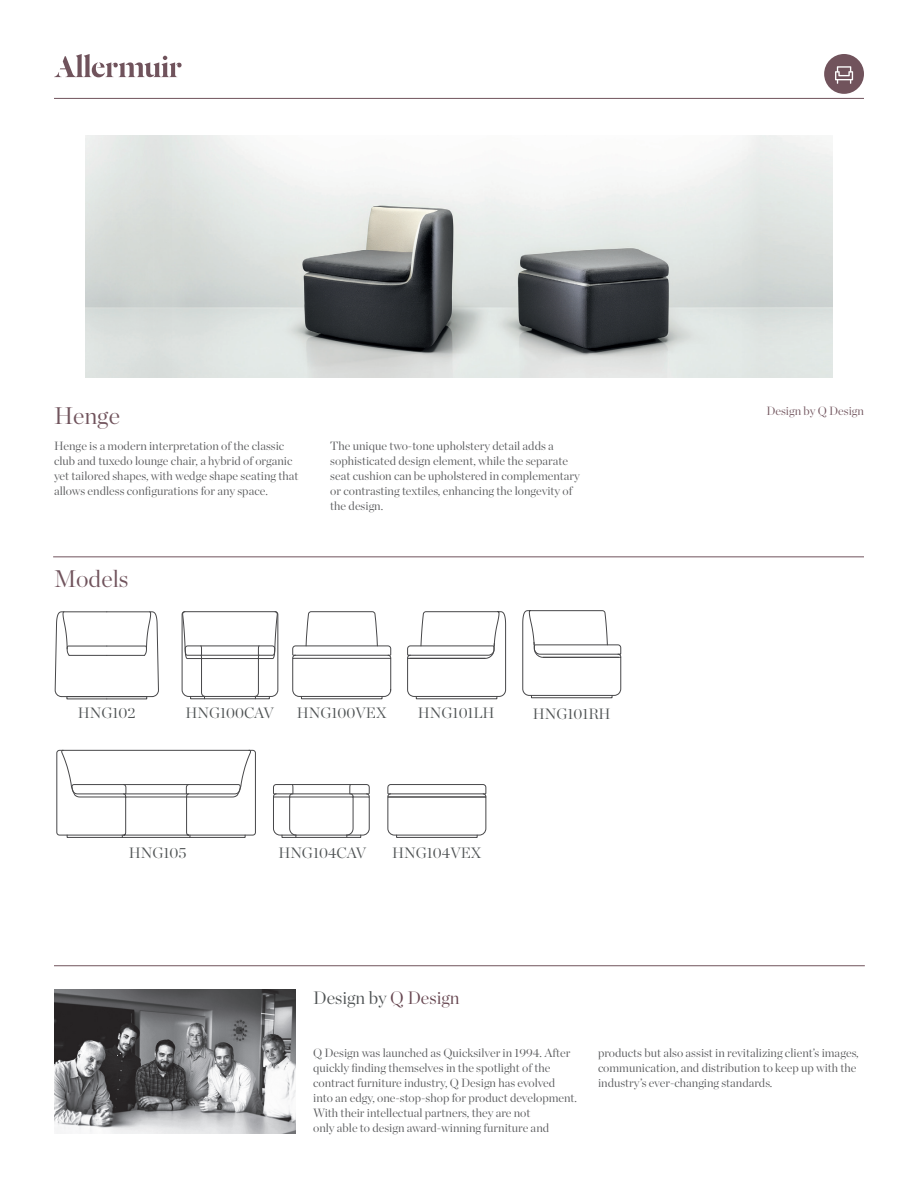
<style>
.page{position:relative;width:918px;height:1188px;background:#fff}
.page>*{position:absolute;margin:0;border:0;box-sizing:border-box;transform-origin:0 0}
.t1{font:300 24px "Chronicle Display";color:#70535c}
.t2{font:300 18px "Chronicle Display";color:#4e5253}
.t3{font:300 15px "Chronicle Display";color:#4e5253}
.t4{font:300 12px/15px "Chronicle Display";color:#57585a}
.t5{font:300 12px "Chronicle Display";color:#70535c}
.s1{color:#664650}
</style>
<div class="page">
<svg style="left:54px;top:54px;width:128px;height:23px"></svg>
<hr style="left:54px;top:98px;width:810px;height:1px;background:#70535c">
<hr style="left:53px;top:557px;width:811px;height:1px;background:#70535c">
<hr style="left:54px;top:965px;width:811px;height:1px;background:#70535c">
<div style="left:824px;top:54px;width:40px;height:40px;background:#71535c;border-radius:50%"></div>
<svg style="left:835px;top:66px;width:18px;height:18px"></svg>
<img style="left:173px;top:135px;width:567px;height:243px">
<img style="left:55px;top:989px;width:241px;height:145px">
<svg style="left:182px;top:611px;width:96px;height:88px"></svg>
<div style="left:301px;top:696px;width:81px;height:3px;border:1px solid #474749"></div>
<svg style="left:292px;top:611px;width:99px;height:86px"></svg>
<svg style="left:407px;top:611px;width:99px;height:86px"></svg>
<div style="left:416px;top:696px;width:81px;height:3px;border:1px solid #474749"></div>
<svg style="left:523px;top:610px;width:98px;height:86px"></svg>
<div style="left:531px;top:695px;width:81px;height:3px;border:1px solid #474749"></div>
<svg style="left:55px;top:611px;width:104px;height:89px"></svg>
<hr style="left:107px;top:696px;width:45px;height:1px;background:#474749">
<hr style="left:107px;top:655px;width:37px;height:1px;background:#474749">
<svg style="left:273px;top:784px;width:97px;height:54px"></svg>
<div style="left:396px;top:835px;width:81px;height:3px;border:1px solid #474749"></div>
<svg style="left:388px;top:784px;width:98px;height:51px"></svg>
<svg style="left:57px;top:750px;width:199px;height:88px"></svg>
<p class="t1" style="left:54px;top:398px;width:68px">Henge</p>
<p class="t5" style="left:766px;top:401px;width:99px">Design by Q Design</p>
<p class="t4" style="left:54px;top:437px;width:246px">Henge is a modern interpretation of the classic club and tuxedo lounge chair, a hybrid of organic yet tailored shapes, with wedge shape seating that allows endless configurations for any space.</p>
<p class="t4" style="left:330px;top:437px;width:251px">The unique two-tone upholstery detail adds a sophisticated design element, while the separate seat cushion can be upholstered in complementary or contrasting textiles, enhancing the longevity of the design.</p>
<h1 class="t1" style="left:54px;top:561px;width:76px">Models</h1>
<p class="t3" style="left:78px;top:702px;width:59px">HNG102</p>
<p class="t3" style="left:186px;top:702px;width:90px">HNG100CAV</p>
<p class="t3" style="left:297px;top:702px;width:91px">HNG100VEX</p>
<p class="t3" style="left:418px;top:702px;width:78px">HNG101LH</p>
<p class="t3" style="left:533px;top:703px;width:79px">HNG101RH</p>
<p class="t3" style="left:129px;top:841px;width:59px">HNG105</p>
<p class="t3" style="left:278px;top:841px;width:89px">HNG104CAV</p>
<p class="t3" style="left:392px;top:841px;width:91px">HNG104VEX</p>
<p class="t2" style="left:313px;top:984px;width:148px">Design by <span class="s1">Q Design</span></p>
<p class="t4" style="left:313px;top:1045px;width:265px">Q Design was launched as Quicksilver in 1994. After quickly finding themselves in the spotlight of the contract furniture industry, Q Design has evolved into an edgy, one-stop-shop for product development.<br>With their intellectual partners, they are not<br>only able to design award-winning furniture and</p>
<p class="t4" style="left:598px;top:1045px;width:262px">products but also assist in revitalizing client’s images, communication, and distribution to keep up with the industry’s ever-changing standards.</p>
</div>
